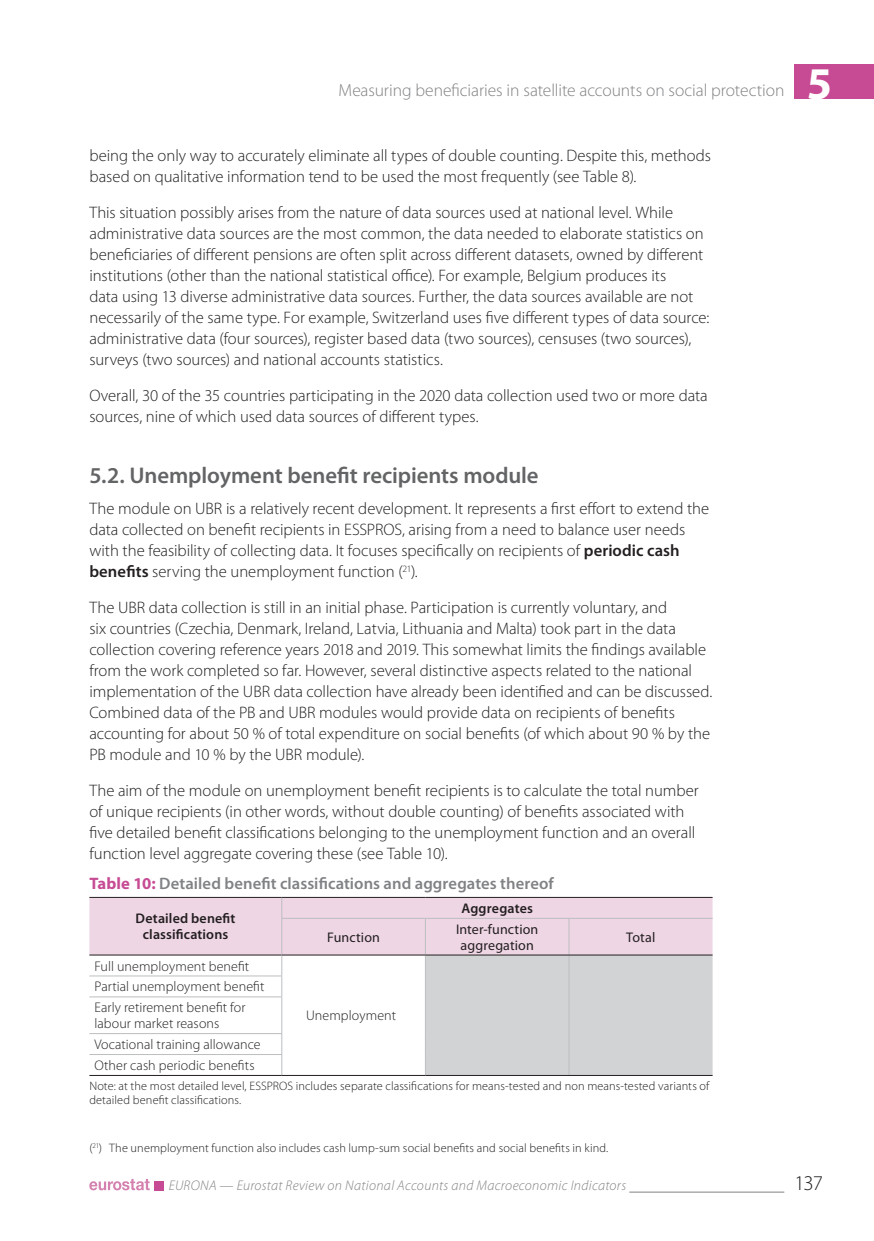
<style>
.page{position:relative;width:874px;height:1241px;background:#fff}
.page>*{position:absolute;margin:0;border:0;box-sizing:border-box;transform-origin:0 0}
.t1{font:700 45.5px "Myriad Pro";color:#fff}
.t2{font:600 22.75px "Myriad Pro";letter-spacing:-.005em;color:#636466}
.t3{font:300 21px "Myriad Pro";color:#231f20}
.t4{font:300 17.5px "Myriad Pro";letter-spacing:-.005em;color:#808285}
.t5{font:300 16.62px/21px "Myriad Pro";color:#231f20}
.t6{font:600 16.62px "Myriad Pro";letter-spacing:.005em;color:#808285}
.t7{font:300 14px/21px "Myriad Pro";letter-spacing:.005em;color:#231f20}
.t8{font:italic 300 14px "Myriad Pro";letter-spacing:.02em;color:#808285}
.t9{font:600 14px/15.8px "Myriad Pro";letter-spacing:.01em;color:#231f20;text-align:center}
.t10{font:14px/15.8px "Myriad Pro";letter-spacing:.01em;color:#231f20;text-align:center}
.t11{font:300 12.25px/14px "Myriad Pro";letter-spacing:.01em;color:#231f20}
.s1{font-weight:600}
.s2{font-weight:700;color:#c74b94}
</style>
<div class="page">
<div style="left:794px;top:64px;width:79px;height:35px;background:#c74b94"></div>
<hr style="left:629px;top:1191px;width:154px;height:1px;background:#808285">
<svg style="left:89px;top:1179px;width:61px;height:11px"></svg>
<div style="left:155px;top:1180px;width:9px;height:10px;background:#c74b94"></div>
<hr style="left:282px;top:896px;width:143px;height:1px;background:#231f20">
<hr style="left:425px;top:896px;width:143px;height:1px;background:#231f20">
<hr style="left:568px;top:896px;width:144px;height:1px;background:#231f20">
<hr style="left:89px;top:896px;width:193px;height:1px;background:#231f20">
<svg style="left:89px;top:897px;width:623px;height:178px"></svg>
<hr style="left:282px;top:1074px;width:143px;height:1px;background:#231f20">
<hr style="left:425px;top:1074px;width:143px;height:1px;background:#231f20">
<hr style="left:568px;top:1074px;width:144px;height:1px;background:#231f20">
<hr style="left:281px;top:917px;width:144px;height:1px;background:#bcbec0">
<hr style="left:425px;top:917px;width:143px;height:1px;background:#bcbec0">
<hr style="left:568px;top:917px;width:144px;height:1px;background:#bcbec0">
<hr style="left:281px;top:918px;width:1px;height:36px;background:#bcbec0">
<hr style="left:282px;top:954px;width:143px;height:1px;background:#231f20">
<hr style="left:425px;top:954px;width:143px;height:1px;background:#231f20">
<hr style="left:568px;top:954px;width:144px;height:1px;background:#231f20">
<p class="t4" style="left:338px;top:81px;width:447px">Measuring beneficiaries in satellite accounts on social protection</p>
<p class="t5" style="left:89px;top:146px;width:622px">being the only way to accurately eliminate all types of double counting. Despite this, methods based on qualitative information tend to be used the most frequently (see Table 8).</p>
<p class="t5" style="left:89px;top:202px;width:621px">This situation possibly arises from the nature of data sources used at national level. While administrative data sources are the most common, the data needed to elaborate statistics on beneficiaries of different pensions are often split across different datasets, owned by different institutions (other than the national statistical office). For example, Belgium produces its<br>data using 13 diverse administrative data sources. Further, the data sources available are not necessarily of the same type. For example, Switzerland uses five different types of data source: administrative data (four sources), register based data (two sources), censuses (two sources), surveys (two sources) and national accounts statistics.</p>
<p class="t5" style="left:89px;top:385px;width:619px">Overall, 30 of the 35 countries participating in the 2020 data collection used two or more data sources, nine of which used data sources of different types.</p>
<h2 class="t2" style="left:89px;top:463px;width:450px">5.2. Unemployment benefit recipients module</h2>
<p class="t5" style="left:89px;top:498px;width:621px">The module on UBR is a relatively recent development. It represents a first effort to extend the data collected on benefit recipients in ESSPROS, arising from a need to balance user needs with the feasibility of collecting data. It focuses specifically on recipients of <span class="s1">periodic cash benefits</span> serving the unemployment function (<sup>21</sup>).</p>
<p class="t5" style="left:89px;top:597px;width:624px">The UBR data collection is still in an initial phase. Participation is currently voluntary, and<br>six countries (Czechia, Denmark, Ireland, Latvia, Lithuania and Malta) took part in the data collection covering reference years 2018 and 2019. This somewhat limits the findings available from the work completed so far. However, several distinctive aspects related to the national implementation of the UBR data collection have already been identified and can be discussed.<br>Combined data of the PB and UBR modules would provide data on recipients of benefits accounting for about 50 % of total expenditure on social benefits (of which about 90 % by the PB module and 10 % by the UBR module).</p>
<p class="t5" style="left:89px;top:780px;width:610px">The aim of the module on unemployment benefit recipients is to calculate the total number of unique recipients (in other words, without double counting) of benefits associated with five detailed benefit classifications belonging to the unemployment function and an overall function level aggregate covering these (see Table 10).</p>
<p class="t6" style="left:89px;top:874px;width:466px"><span class="s2">Table 10:</span> Detailed benefit classifications and aggregates thereof</p>
<p class="t9" style="left:136px;top:910px;width:101px">Detailed benefit classifications</p>
<p class="t7" style="left:94px;top:955px;width:156px">Full unemployment benefit</p>
<p class="t7" style="left:94px;top:976px;width:171px">Partial unemployment benefit<br>Early retirement benefit for</p>
<p class="t7" style="left:94px;top:1013px;width:168px">labour market reasons<br>Vocational training allowance<br>Other cash periodic benefits</p>
<p class="t9" style="left:461px;top:900px;width:73px">Aggregates</p>
<p class="t10" style="left:327px;top:929px;width:54px">Function</p>
<p class="t10" style="left:456px;top:921px;width:84px">Inter-function aggregation</p>
<p class="t10" style="left:626px;top:929px;width:30px">Total</p>
<p class="t7" style="left:306px;top:1005px;width:91px">Unemployment</p>
<p class="t11" style="left:89px;top:1078px;width:621px">Note: at the most detailed level, ESSPROS includes separate classifications for means-tested and non means-tested variants of detailed benefit classifications.</p>
<p class="t11" style="left:89px;top:1140px;width:520px">(<sup>21</sup>) The unemployment function also includes cash lump-sum social benefits and social benefits in kind.</p>
<h1 class="t1" style="left:806px;top:58px;width:27px">5</h1>
<p class="t8" style="left:169px;top:1177px;width:458px">EURONA — Eurostat Review on National Accounts and Macroeconomic Indicators</p>
<p class="t3" style="left:794px;top:1171px;width:30px">137</p>
</div>
